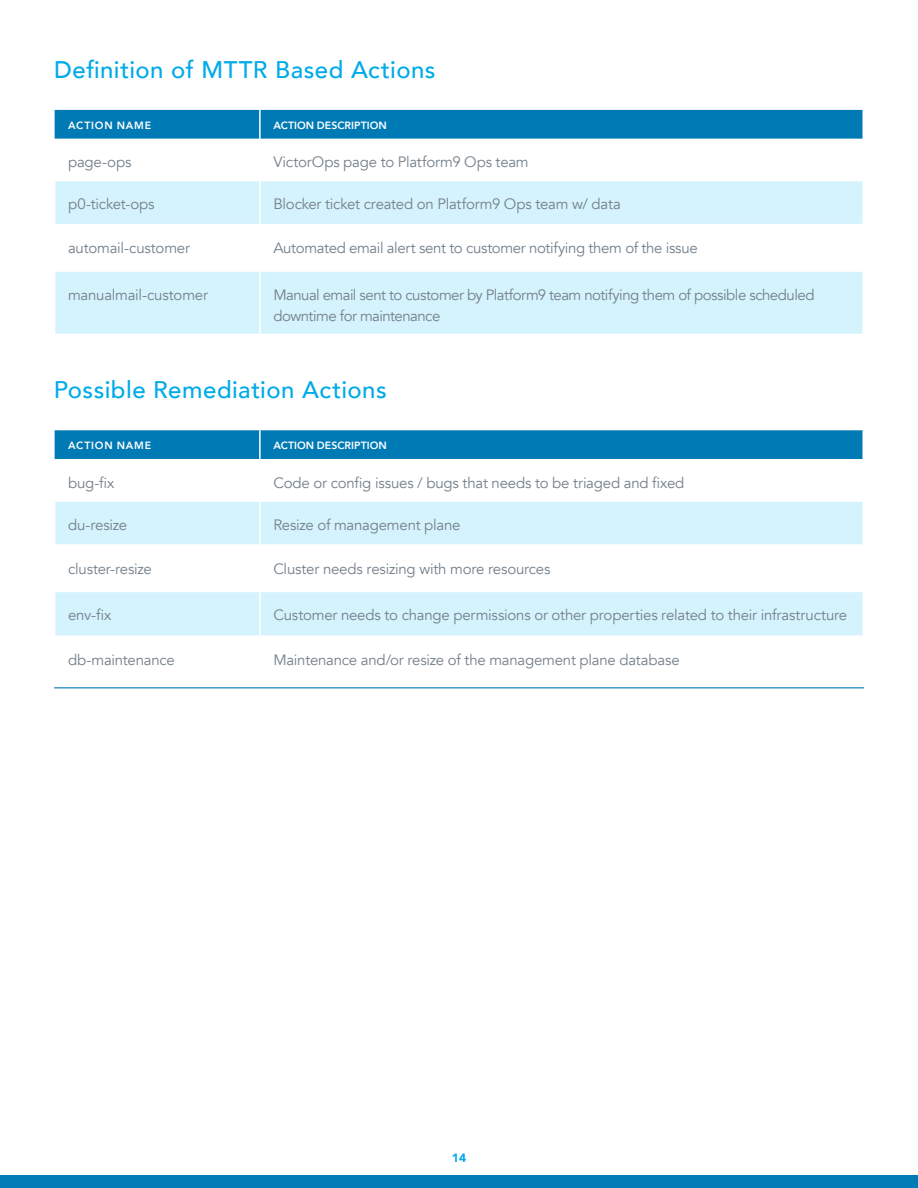
<style>
.page{position:relative;width:918px;height:1188px;background:#fff}
.page>*{position:absolute;margin:0;border:0;box-sizing:border-box;transform-origin:0 0}
.P9_Title{font:500 24px "Avenir";letter-spacing:.02em;color:#00abe8}
.Table_Body{font:15px "Avenir";letter-spacing:-.015em;color:#73808b}
.Table_Body-2{font:15px/21px "Avenir";letter-spacing:-.035em;color:#73808b}
.t1{font:900 12px "Avenir";color:#00abe8}
.Table_Header{font:800 10.5px "Avenir";letter-spacing:.005em;color:#fff}
.Table_Header-2{font:800 10.5px "Avenir";letter-spacing:.07em;color:#fff}
</style>
<div class="page">
<div style="left:0;top:1175px;width:918px;height:13px;background:#007bb6"></div>
<div style="left:55px;top:110px;width:807px;height:29px;background:#007ab5"></div>
<svg style="left:55px;top:181px;width:807px;height:153px;fill:#d5f3fd"></svg>
<hr style="left:259px;top:110px;width:2px;height:29px;background:#fff">
<hr style="left:259px;top:181px;width:2px;height:43px;background:#fff">
<hr style="left:54px;top:224px;width:206px;height:1px;background:#fff">
<hr style="left:260px;top:224px;width:604px;height:1px;background:#fff">
<hr style="left:259px;top:225px;width:2px;height:45px;background:#fff">
<hr style="left:54px;top:270px;width:206px;height:2px;background:#fff">
<hr style="left:260px;top:270px;width:604px;height:2px;background:#fff">
<hr style="left:259px;top:272px;width:2px;height:62px;background:#fff">
<div style="left:55px;top:430px;width:807px;height:29px;background:#007ab5"></div>
<svg style="left:55px;top:502px;width:807px;height:133px;fill:#d5f3fd"></svg>
<hr style="left:259px;top:430px;width:2px;height:29px;background:#fff">
<hr style="left:259px;top:502px;width:2px;height:42px;background:#fff">
<hr style="left:54px;top:544px;width:206px;height:2px;background:#fff">
<hr style="left:260px;top:544px;width:604px;height:2px;background:#fff">
<hr style="left:259px;top:546px;width:2px;height:45px;background:#fff">
<hr style="left:54px;top:591px;width:206px;height:1px;background:#fff">
<hr style="left:260px;top:591px;width:604px;height:1px;background:#fff">
<hr style="left:259px;top:592px;width:2px;height:43px;background:#fff">
<hr style="left:54px;top:687px;width:810px;height:1px;background:#007bb6">
<p class="P9_Title" style="left:54px;top:49px;width:383px">Definition of MTTR Based Actions</p>
<p class="Table_Header-2" style="left:68px;top:117px;width:85px">ACTION NAME</p>
<p class="Table_Header" style="left:273px;top:117px;width:115px">ACTION DESCRIPTION</p>
<p class="Table_Body" style="left:68px;top:153px;width:65px">page-ops</p>
<p class="Table_Body" style="left:273px;top:153px;width:257px">VictorOps page to Platform9 Ops team</p>
<p class="Table_Body" style="left:68px;top:195px;width:88px">p0-ticket-ops</p>
<p class="Table_Body" style="left:273px;top:195px;width:349px">Blocker ticket created on Platform9 Ops team w/ data</p>
<p class="Table_Body" style="left:68px;top:239px;width:123px">automail-customer</p>
<p class="Table_Body" style="left:273px;top:239px;width:426px">Automated email alert sent to customer notifying them of the issue</p>
<p class="Table_Body" style="left:68px;top:285px;width:141px">manualmail-customer</p>
<p class="Table_Body-2" style="left:273px;top:284px;width:543px">Manual email sent to customer by Platform9 team notifying them of possible scheduled downtime for maintenance</p>
<p class="P9_Title" style="left:54px;top:369px;width:334px">Possible Remediation Actions</p>
<p class="Table_Header-2" style="left:68px;top:437px;width:85px">ACTION NAME</p>
<p class="Table_Header" style="left:273px;top:437px;width:115px">ACTION DESCRIPTION</p>
<p class="Table_Body" style="left:68px;top:473px;width:48px">bug-fix</p>
<p class="Table_Body" style="left:273px;top:473px;width:413px">Code or config issues / bugs that needs to be triaged and fixed</p>
<p class="Table_Body" style="left:68px;top:515px;width:61px">du-resize</p>
<p class="Table_Body" style="left:273px;top:515px;width:189px">Resize of management plane</p>
<p class="Table_Body" style="left:68px;top:559px;width:85px">cluster-resize</p>
<p class="Table_Body" style="left:273px;top:559px;width:279px">Cluster needs resizing with more resources</p>
<p class="Table_Body" style="left:68px;top:606px;width:45px">env-fix</p>
<p class="Table_Body" style="left:273px;top:606px;width:575px">Customer needs to change permissions or other properties related to their infrastructure</p>
<p class="Table_Body" style="left:68px;top:651px;width:108px">db-maintenance</p>
<p class="Table_Body" style="left:273px;top:651px;width:408px">Maintenance and/or resize of the management plane database</p>
<p class="t1" style="left:452px;top:1147px;width:16px">14</p>
</div>
